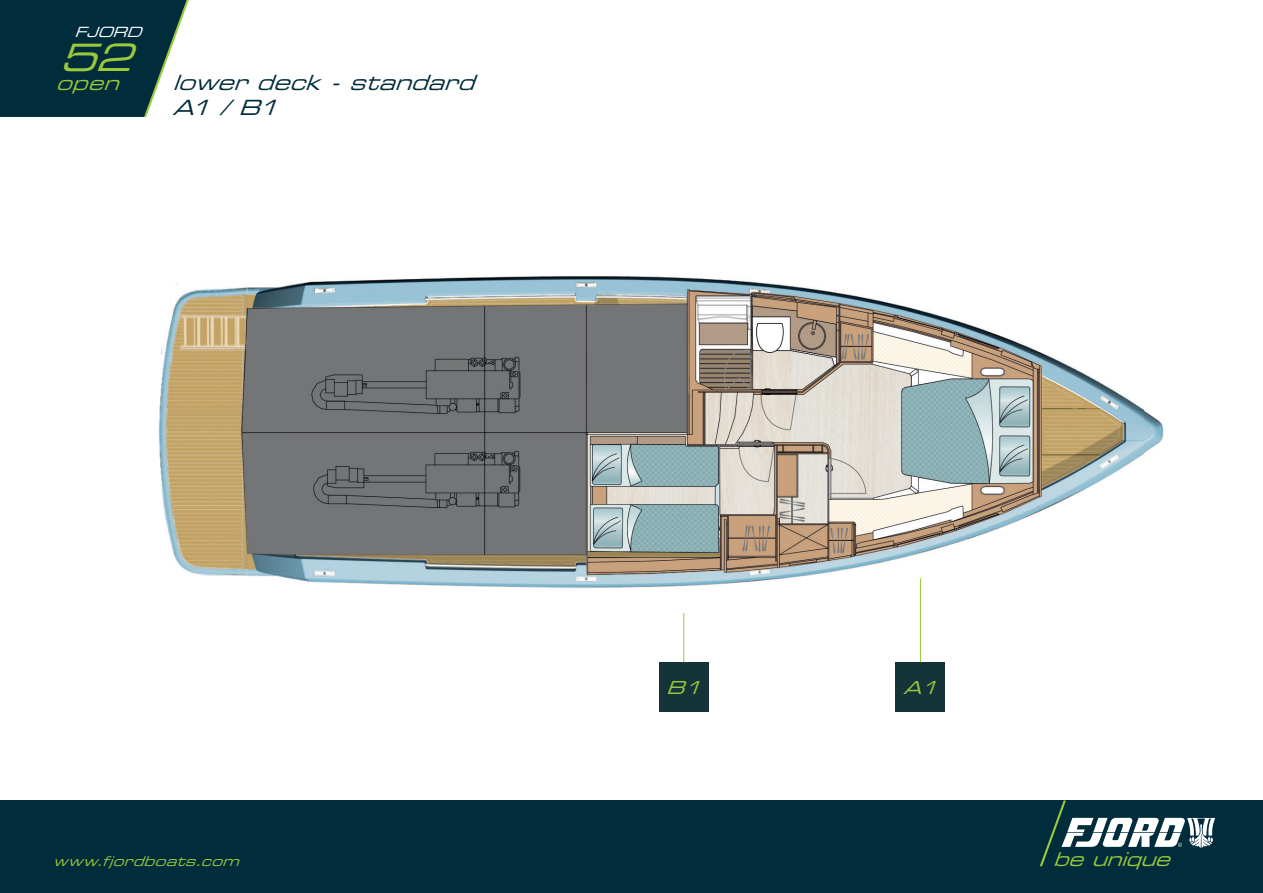
<style>
.page{position:relative;width:1263px;height:893px;background:#fff}
.page>*{position:absolute;margin:0;border:0;box-sizing:border-box;transform-origin:0 0}
.t1{font:italic 37.8px "Eurostile LT Std Ex 2";color:#99ca3b}
.t2{font:italic 21px/25.2px "Eurostile LT Std Ex 2";color:#002c3c}
.t3{font:italic 19.5px "Eurostile LT Std Ex 2";color:#99ca3b}
.t4{font:italic 19.05px "Eurostile LT Std Ex 2";color:#99ca3b}
.t5{font:italic 18px "Eurostile LT Std Ex 2";color:#98c93c}
.t6{font:italic 14.1px "Eurostile LT Std Ex 2";color:#fff}
.t7{font:italic 13.5px "Eurostile LT Std Ex 2";color:#99ca3b}
</style>
<div class="page">
<div style="left:0;top:800px;width:1263px;height:93px;background:#002c3c"></div>
<svg style="left:0;top:0;width:189px;height:117px;background:#1e4552"></svg>
<svg style="left:1040px;top:800px;width:175px;height:67px"></svg>
<img style="left:159px;top:276px;width:1005px;height:375px">
<div style="left:896px;top:662px;width:49px;height:50px;background:#153439"></div>
<hr style="left:920px;top:578px;width:1px;height:84px;background:#99ca3b">
<div style="left:659px;top:662px;width:49px;height:50px;background:#153439"></div>
<hr style="left:683px;top:613px;width:1px;height:49px;background:#99ca3b">
<p class="t6" style="left:75px;top:23px;width:75px">FJORD</p>
<h1 class="t1" style="left:59px;top:32px;width:92px">52</h1>
<p class="t3" style="left:56px;top:70px;width:74px">open</p>
<p class="t2" style="left:172px;top:70px;width:313px">lowerdeck-standard<br>A1 /B1</p>
<p class="t5" style="left:666px;top:675px;width:46px">B1</p>
<p class="t5" style="left:903px;top:675px;width:45px">A1</p>
<p class="t7" style="left:53px;top:852px;width:194px">www.fjordboats.com</p>
<p class="t4" style="left:1053px;top:846px;width:127px">beunique</p>
</div>
